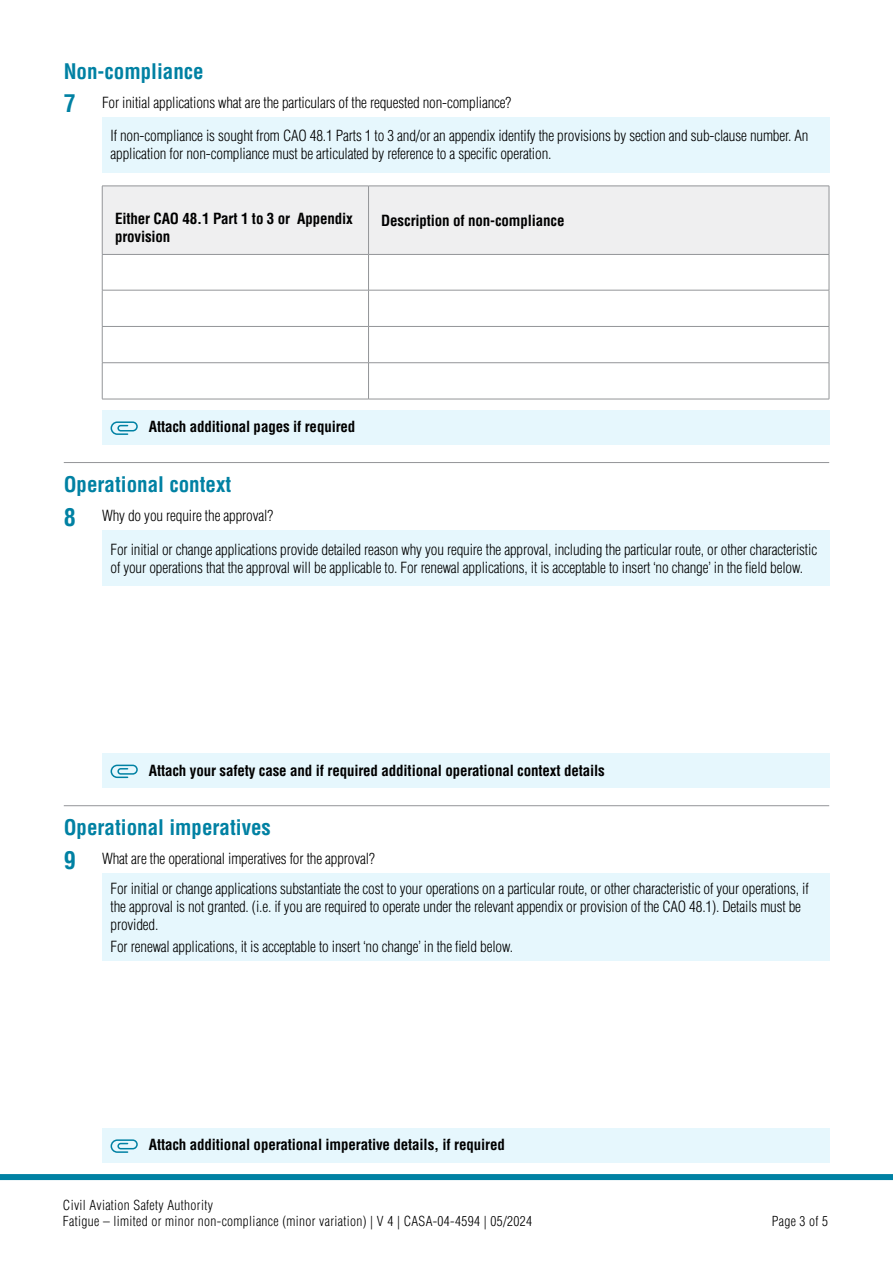
<style>
.page{position:relative;width:893px;height:1263px;background:#fff}
.page>*{position:absolute;margin:0;border:0;box-sizing:border-box;transform-origin:0 0}
.Sub-H_Cont_Bold_blue_14pt{font:700 condensed 21px "Helvetica LT Std";color:#0081a3}
.P_10pt_SA1pt{font:300 condensed 15px/18px "Helvetica LT Std";letter-spacing:-.01em;color:#000}
.Attached_note_10pt_Bold{font:700 condensed 15px "Helvetica LT Std";letter-spacing:-.01em;color:#000}
._1SH__P_Indent_9mm_10pt{font:300 condensed 15px "Helvetica LT Std";letter-spacing:-.01em;color:#000}
.Table_H{font:700 condensed 15px/18px "Helvetica LT Std";letter-spacing:-.01em;color:#000}
.t1{font:300 condensed 13.5px/16.5px "Helvetica LT Std";letter-spacing:.025em;color:#000}
.s1{font-weight:700;font-size:24px;color:#0081a3}
</style>
<div class="page">
<div style="left:0;top:1174px;width:893px;height:6px;background:#0081a3"></div>
<div style="left:102px;top:117px;width:727px;height:56px;background:#e6f7fd"></div>
<div style="left:103px;top:187px;width:726px;height:67px;background:#efeff0"></div>
<hr style="left:102px;top:255px;width:1px;height:35px;background:#939598">
<hr style="left:368px;top:255px;width:1px;height:35px;background:#939598">
<hr style="left:829px;top:255px;width:1px;height:35px;background:#939598">
<hr style="left:102px;top:290px;width:267px;height:1px;background:#939598">
<hr style="left:102px;top:290px;width:1px;height:36px;background:#939598">
<hr style="left:369px;top:290px;width:460px;height:1px;background:#939598">
<hr style="left:368px;top:290px;width:1px;height:36px;background:#939598">
<hr style="left:829px;top:290px;width:1px;height:36px;background:#939598">
<hr style="left:102px;top:326px;width:267px;height:1px;background:#939598">
<hr style="left:102px;top:327px;width:1px;height:36px;background:#939598">
<hr style="left:369px;top:326px;width:460px;height:1px;background:#939598">
<hr style="left:368px;top:327px;width:1px;height:36px;background:#939598">
<hr style="left:829px;top:327px;width:1px;height:36px;background:#939598">
<hr style="left:102px;top:362px;width:267px;height:1px;background:#939598">
<hr style="left:102px;top:363px;width:1px;height:36px;background:#939598">
<hr style="left:369px;top:362px;width:460px;height:1px;background:#939598">
<hr style="left:368px;top:363px;width:1px;height:36px;background:#939598">
<hr style="left:829px;top:363px;width:1px;height:36px;background:#939598">
<hr style="left:102px;top:399px;width:267px;height:1px;background:#939598">
<hr style="left:369px;top:399px;width:460px;height:1px;background:#939598">
<hr style="left:102px;top:186px;width:267px;height:1px;background:#939598">
<hr style="left:102px;top:186px;width:1px;height:68px;background:#939598">
<hr style="left:369px;top:186px;width:460px;height:1px;background:#939598">
<hr style="left:102px;top:254px;width:267px;height:1px;background:#939598">
<hr style="left:369px;top:254px;width:460px;height:1px;background:#939598">
<hr style="left:368px;top:186px;width:1px;height:68px;background:#939598">
<hr style="left:829px;top:186px;width:1px;height:68px;background:#939598">
<div style="left:102px;top:411px;width:727px;height:34px;background:#e6f7fd"></div>
<hr style="left:64px;top:462px;width:765px;height:1px;background:#939598">
<div style="left:102px;top:530px;width:727px;height:56px;background:#e6f7fd"></div>
<div style="left:102px;top:754px;width:727px;height:34px;background:#e6f7fd"></div>
<hr style="left:64px;top:805px;width:765px;height:1px;background:#939598">
<div style="left:102px;top:873px;width:727px;height:88px;background:#e6f7fd"></div>
<div style="left:102px;top:1129px;width:727px;height:34px;background:#e6f7fd"></div>
<h1 class="Sub-H_Cont_Bold_blue_14pt" style="left:64px;top:58px;width:141px">Non-compliance</h1>
<p class="_1SH__P_Indent_9mm_10pt" style="left:64px;top:93px;width:449px"><span class="s1">7</span> For initial applications what are the particulars of the requested non-compliance?</p>
<p class="P_10pt_SA1pt" style="left:111px;top:127px;width:699px">If non-compliance is sought from CAO 48.1 Parts 1 to 3 and/or an appendix identify the provisions by section and sub-clause number. An application for non-compliance must be articulated by reference to a specific operation.</p>
<p class="Table_H" style="left:115px;top:209px;width:239px">Either CAO 48.1 Part 1 to 3 or Appendix provision</p>
<p class="Table_H" style="left:381px;top:211px;width:185px">Description of non-compliance</p>
<p class="Attached_note_10pt_Bold" style="left:149px;top:418px;width:208px">Attach additional pages if required</p>
<h1 class="Sub-H_Cont_Bold_blue_14pt" style="left:64px;top:471px;width:169px">Operational context</h1>
<p class="_1SH__P_Indent_9mm_10pt" style="left:64px;top:506px;width:211px"><span class="s1">8</span> Why do you require the approval?</p>
<p class="P_10pt_SA1pt" style="left:111px;top:540px;width:708px">For initial or change applications provide detailed reason why you require the approval, including the particular route, or other characteristic of your operations that the approval will be applicable to. For renewal applications, it is acceptable to insert ‘no change’ in the field below.</p>
<p class="Attached_note_10pt_Bold" style="left:149px;top:761px;width:457px">Attach your safety case and if required additional operational context details</p>
<h1 class="Sub-H_Cont_Bold_blue_14pt" style="left:64px;top:814px;width:209px">Operational imperatives</h1>
<p class="_1SH__P_Indent_9mm_10pt" style="left:64px;top:849px;width:313px"><span class="s1">9</span> What are the operational imperatives for the approval?</p>
<p class="P_10pt_SA1pt" style="left:111px;top:879px;width:700px">For initial or change applications substantiate the cost to your operations on a particular route, or other characteristic of your operations, if the approval is not granted. (i.e. if you are required to operate under the relevant appendix or provision of the CAO 48.1). Details must be provided.</p>
<p class="P_10pt_SA1pt" style="left:111px;top:937px;width:404px">For renewal applications, it is acceptable to insert ‘no change’ in the field below.</p>
<p class="Attached_note_10pt_Bold" style="left:149px;top:1135px;width:358px">Attach additional operational imperative details, if required</p>
<p class="t1" style="left:63px;top:1197px;width:471px">Civil Aviation Safety Authority<br>Fatigue – limited or minor non-compliance (minor variation) | V 4 | CASA-04-4594 | 05/2024</p>
<p class="t1" style="left:772px;top:1213px;width:58px">Page 3 of 5</p>
</div>
